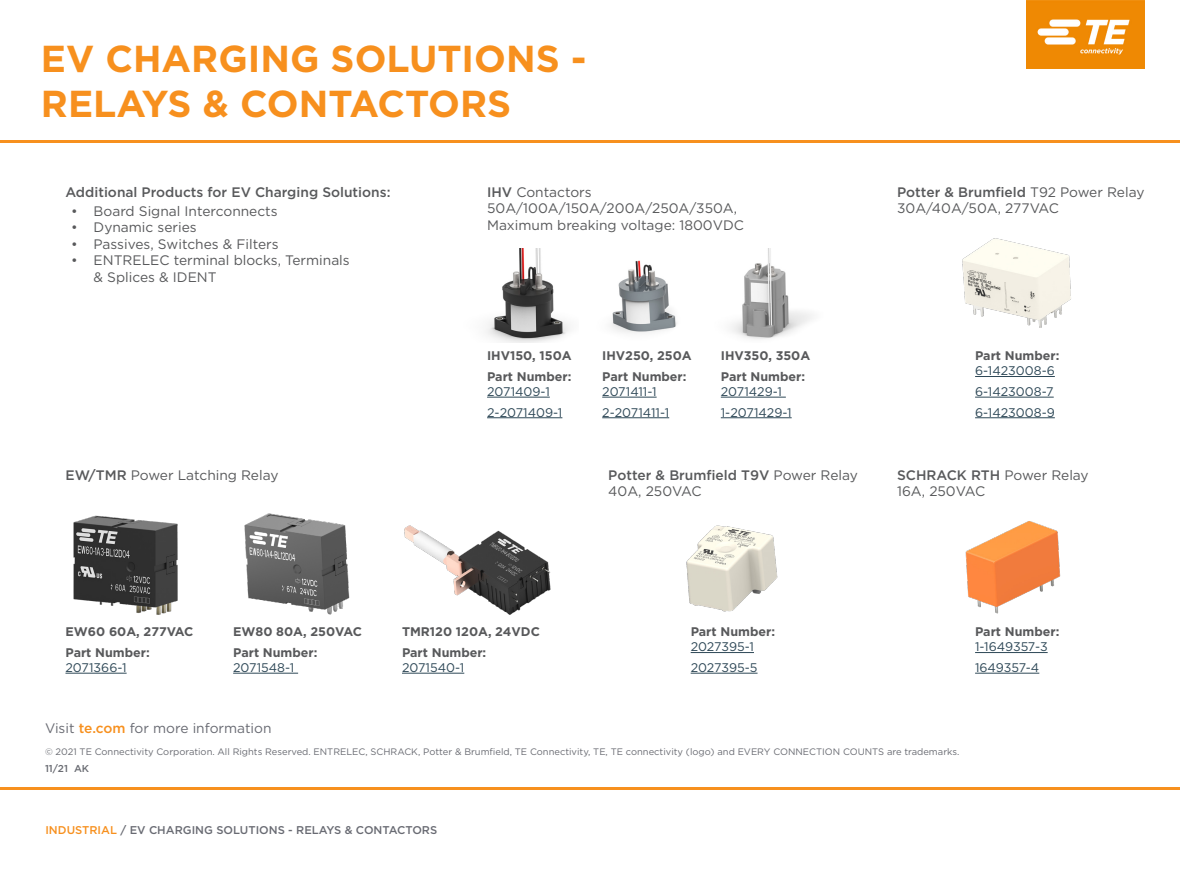
<style>
.page{position:relative;width:1180px;height:875px;background:#fff}
.page>*{position:absolute;margin:0;border:0;box-sizing:border-box;transform-origin:0 0}
.t1{font:700 37.5px/45px "Gotham";color:#f7901e}
.t2{font:13.75px/16.5px "Gotham";color:#58595b}
.t3{font:500 13.75px "Gotham";color:#58595b}
.t4{font:13.75px "Gotham";color:#696b73}
.t5{font:700 12.5px/20.6px "Gotham";color:#58595b}
.t6{font:12.5px/20.6px "Gotham";color:#2e4857}
.t7{font:500 11.25px "Gotham";color:#696b73}
.t8{font:500 10px "Gotham";color:#696b72}
.t9{font:9.38px "Gotham";color:#696b72}
.s1{font-weight:500}
.s2{font-weight:500;color:#f7901e}
.s3{color:#f7901e}
</style>
<div class="page">
<hr style="left:0;top:140px;width:1180px;height:3px;background:#f7901e">
<img style="left:1026px;top:0;width:119px;height:68px">
<img style="left:962px;top:238px;width:109px;height:90px">
<hr style="left:975px;top:376px;width:80px;height:1px;background:#2e4857">
<hr style="left:975px;top:397px;width:79px;height:1px;background:#2e4857">
<hr style="left:975px;top:417px;width:80px;height:1px;background:#2e4857">
<img style="left:686px;top:525px;width:92px;height:87px">
<img style="left:244px;top:513px;width:106px;height:102px">
<img style="left:73px;top:515px;width:105px;height:100px">
<img style="left:404px;top:525px;width:147px;height:90px">
<hr style="left:691px;top:652px;width:63px;height:1px;background:#2e4857">
<hr style="left:691px;top:673px;width:66px;height:1px;background:#2e4857">
<img style="left:965px;top:521px;width:96px;height:93px">
<hr style="left:975px;top:652px;width:73px;height:1px;background:#2e4857">
<hr style="left:975px;top:673px;width:64px;height:1px;background:#2e4857">
<hr style="left:233px;top:673px;width:65px;height:1px;background:#2e4857">
<hr style="left:65px;top:673px;width:62px;height:1px;background:#2e4857">
<hr style="left:402px;top:673px;width:62px;height:1px;background:#2e4857">
<img style="left:486px;top:248px;width:84px;height:95px">
<img style="left:611px;top:260px;width:66px;height:73px">
<img style="left:731px;top:248px;width:81px;height:91px">
<hr style="left:487px;top:397px;width:63px;height:1px;background:#2e4857">
<hr style="left:487px;top:417px;width:75px;height:1px;background:#2e4857">
<hr style="left:721px;top:397px;width:65px;height:1px;background:#2e4857">
<hr style="left:721px;top:417px;width:71px;height:1px;background:#2e4857">
<hr style="left:602px;top:397px;width:55px;height:1px;background:#2e4857">
<hr style="left:602px;top:417px;width:67px;height:1px;background:#2e4857">
<hr style="left:0;top:787px;width:1180px;height:2px;background:#f7901e">
<h1 class="t1" style="left:41px;top:36px;width:547px">EV CHARGING SOLUTIONS -<br>RELAYS &amp; CONTACTORS</h1>
<p class="t3" style="left:65px;top:183px;width:327px">Additional Products for EV Charging Solutions:</p>
<p class="t2" style="left:71px;top:202px;width:208px">• Board Signal Interconnects</p>
<p class="t2" style="left:71px;top:219px;width:127px">• Dynamic series</p>
<p class="t2" style="left:71px;top:235px;width:209px">• Passives, Switches &amp; Filters</p>
<p class="t2" style="left:94px;top:252px;width:258px;text-indent:-22px">• ENTRELEC terminal blocks, Terminals &amp; Splices &amp; IDENT</p>
<p class="t2" style="left:487px;top:183px;width:258px"><span class="s1">IHV</span> Contactors<br>50A/100A/150A/200A/250A/350A,<br>Maximum breaking voltage: 1800VDC</p>
<p class="t5" style="left:487px;top:345px;width:86px">IHV150, 150A<br>Part Number:</p>
<p class="t6" style="left:487px;top:381px;width:77px">2071409-1<br>2-2071409-1</p>
<p class="t5" style="left:602px;top:345px;width:91px">IHV250, 250A<br>Part Number:</p>
<p class="t6" style="left:602px;top:381px;width:68px">2071411-1<br>2-2071411-1</p>
<p class="t5" style="left:721px;top:345px;width:91px">IHV350, 350A<br>Part Number:</p>
<p class="t6" style="left:721px;top:381px;width:72px">2071429-1<br>1-2071429-1</p>
<p class="t2" style="left:897px;top:183px;width:249px"><span class="s1">Potter &amp; Brumfield</span> T92 Power Relay<br>30A/40A/50A, 277VAC</p>
<p class="t5" style="left:975px;top:345px;width:86px">Part Number:</p>
<p class="t6" style="left:975px;top:360px;width:81px;text-align:justify">6-1423008-6<br>6-1423008-7<br>6-1423008-9</p>
<p class="t2" style="left:65px;top:466px;width:215px"><span class="s1">EW/TMR</span> Power Latching Relay</p>
<p class="t2" style="left:608px;top:466px;width:251px"><span class="s1">Potter &amp; Brumfield T9V</span> Power Relay<br>40A, 250VAC</p>
<p class="t2" style="left:897px;top:466px;width:193px"><span class="s1">SCHRACK RTH</span> Power Relay<br>16A, 250VAC</p>
<p class="t5" style="left:65px;top:621px;width:130px">EW60 60A, 277VAC<br>Part Number:</p>
<p class="t6" style="left:65px;top:657px;width:63px">2071366-1</p>
<p class="t5" style="left:233px;top:621px;width:130px">EW80 80A, 250VAC<br>Part Number:</p>
<p class="t6" style="left:233px;top:657px;width:63px">2071548-1</p>
<p class="t5" style="left:402px;top:621px;width:139px">TMR120 120A, 24VDC<br>Part Number:</p>
<p class="t6" style="left:402px;top:657px;width:64px">2071540-1</p>
<p class="t5" style="left:691px;top:621px;width:86px">Part Number:</p>
<p class="t6" style="left:691px;top:636px;width:68px">2027395-1<br>2027395-5</p>
<p class="t5" style="left:975px;top:621px;width:86px">Part Number:</p>
<p class="t6" style="left:975px;top:636px;width:74px">1-1649357-3<br>1649357-4</p>
<p class="t4" style="left:45px;top:719px;width:228px">Visit <span class="s2">te.com</span> for more information</p>
<p class="t9" style="left:45px;top:745px;width:916px">© 2021 TE Connectivity Corporation. All Rights Reserved. ENTRELEC, SCHRACK, Potter &amp; Brumfield, TE Connectivity, TE, TE connectivity (logo) and EVERY CONNECTION COUNTS are trademarks.</p>
<p class="t8" style="left:45px;top:762px;width:46px">11/21 AK</p>
<p class="t7" style="left:45px;top:822px;width:393px"><span class="s3">INDUSTRIAL</span> / EV CHARGING SOLUTIONS - RELAYS &amp; CONTACTORS</p>
</div>
